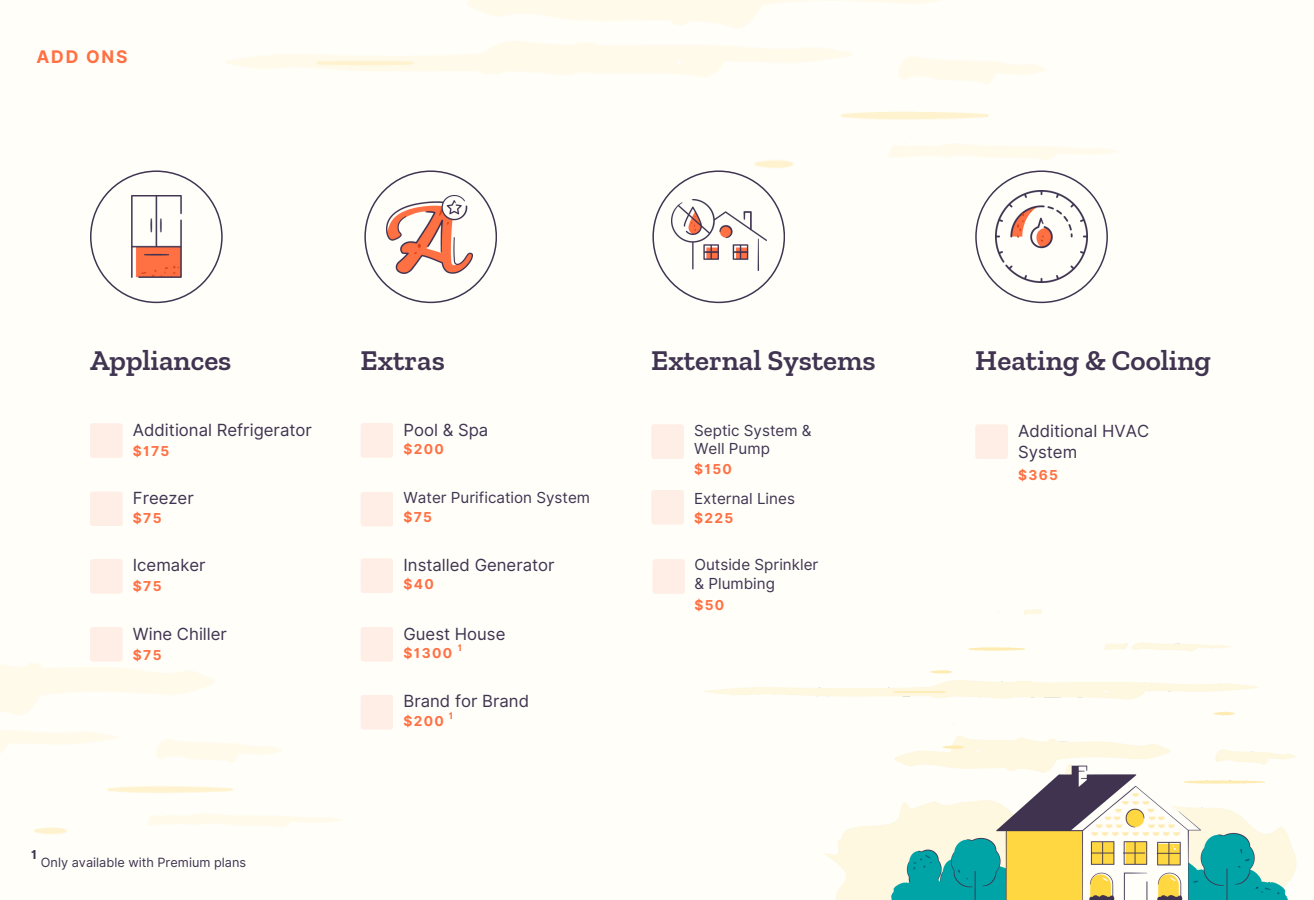
<style>
.page{position:relative;width:1314px;height:900px;background:#fffef9}
.page>*{position:absolute;margin:0;border:0;box-sizing:border-box;transform-origin:0 0}
.t1{font:600 29.2px "Zilla Slab";color:#403451}
.t2{font:700 17.4px "Inter";letter-spacing:.105em;color:#ff7043}
.t3{font:16.8px/20.6px "Inter";color:#403451}
.t4{font:15.2px/18.2px "Inter";color:#403451}
.t5{font:700 13.6px "Inter";letter-spacing:.1em;color:#ff7043}
.t6{font:12.8px "Inter";color:#403451}
.t7{font:700 12.4px "Inter";color:#403451}
.t8{font:700 9px "Inter";color:#ff7043}
</style>
<div class="page">
<img style="left:704px;top:609px;width:593px;height:291px">
<svg style="left:975px;top:170px;width:133px;height:133px"></svg>
<img style="left:995px;top:190px;width:92px;height:93px">
<svg style="left:364px;top:170px;width:133px;height:133px"></svg>
<img style="left:387px;top:195px;width:85px;height:78px">
<svg style="left:652px;top:170px;width:133px;height:133px"></svg>
<img style="left:672px;top:199px;width:95px;height:71px">
<svg style="left:90px;top:170px;width:133px;height:133px"></svg>
<img style="left:131px;top:195px;width:50px;height:83px">
<svg style="left:975px;top:424px;width:33px;height:35px"></svg>
<svg style="left:361px;top:423px;width:32px;height:35px"></svg>
<svg style="left:361px;top:558px;width:32px;height:35px"></svg>
<svg style="left:651px;top:490px;width:33px;height:35px"></svg>
<svg style="left:652px;top:559px;width:33px;height:35px"></svg>
<svg style="left:651px;top:424px;width:33px;height:35px"></svg>
<svg style="left:361px;top:492px;width:32px;height:34px"></svg>
<svg style="left:361px;top:627px;width:32px;height:35px"></svg>
<svg style="left:361px;top:695px;width:32px;height:35px"></svg>
<svg style="left:90px;top:423px;width:33px;height:35px"></svg>
<svg style="left:90px;top:559px;width:33px;height:35px"></svg>
<svg style="left:90px;top:492px;width:33px;height:34px"></svg>
<svg style="left:90px;top:627px;width:33px;height:35px"></svg>
<p class="t2" style="left:36px;top:46px;width:93px">ADD ONS</p>
<h1 class="t1" style="left:90px;top:342px;width:143px">Appliances</h1>
<p class="t1" style="left:361px;top:342px;width:86px">Extras</p>
<h1 class="t1" style="left:651px;top:342px;width:226px">External Systems</h1>
<p class="t1" style="left:975px;top:342px;width:237px">Heating &amp; Cooling</p>
<h3 class="t3" style="left:133px;top:419px;width:181px">Additional Refrigerator</h3>
<h4 class="t5" style="left:133px;top:443px;width:38px">$175</h4>
<h3 class="t3" style="left:133px;top:488px;width:62px">Freezer</h3>
<p class="t5" style="left:133px;top:510px;width:30px">$75</p>
<h3 class="t3" style="left:133px;top:555px;width:74px">Icemaker</h3>
<h4 class="t5" style="left:133px;top:578px;width:30px">$75</h4>
<h4 class="t3" style="left:133px;top:623px;width:96px">Wine Chiller</h4>
<h5 class="t5" style="left:133px;top:647px;width:30px">$75</h5>
<h2 class="t7" style="left:31px;top:847px;width:7px">1</h2>
<p class="t6" style="left:41px;top:855px;width:207px">Only available with Premium plans</p>
<h3 class="t3" style="left:403px;top:419px;width:86px">Pool &amp; Spa</h3>
<h4 class="t5" style="left:403px;top:441px;width:42px">$200</h4>
<h5 class="t4" style="left:403px;top:488px;width:188px">Water Purification System</h5>
<h4 class="t5" style="left:403px;top:509px;width:30px">$75</h4>
<h3 class="t3" style="left:403px;top:555px;width:153px">Installed Generator</h3>
<h4 class="t5" style="left:403px;top:576px;width:32px">$40</h4>
<h3 class="t3" style="left:403px;top:623px;width:103px">Guest House</h3>
<h4 class="t5" style="left:403px;top:645px;width:50px">$1300</h4>
<h3 class="t8" style="left:458px;top:642px;width:6px">1</h3>
<h4 class="t3" style="left:403px;top:691px;width:127px">Brand for Brand</h4>
<h4 class="t5" style="left:403px;top:713px;width:42px">$200</h4>
<h3 class="t8" style="left:449px;top:710px;width:6px">1</h3>
<h5 class="t4" style="left:694px;top:421px;width:119px">Septic System &amp;<br>Well Pump</h5>
<h4 class="t5" style="left:694px;top:461px;width:39px">$150</h4>
<h3 class="t4" style="left:694px;top:489px;width:102px">External Lines</h3>
<h4 class="t5" style="left:694px;top:510px;width:41px">$225</h4>
<h5 class="t4" style="left:694px;top:556px;width:125px">Outside Sprinkler &amp; Plumbing</h5>
<h4 class="t5" style="left:694px;top:597px;width:31px">$50</h4>
<h1 class="t3" style="left:1018px;top:421px;width:133px">Additional HVAC<br>System</h1>
<h1 class="t5" style="left:1018px;top:467px;width:41px">$365</h1>
</div>
